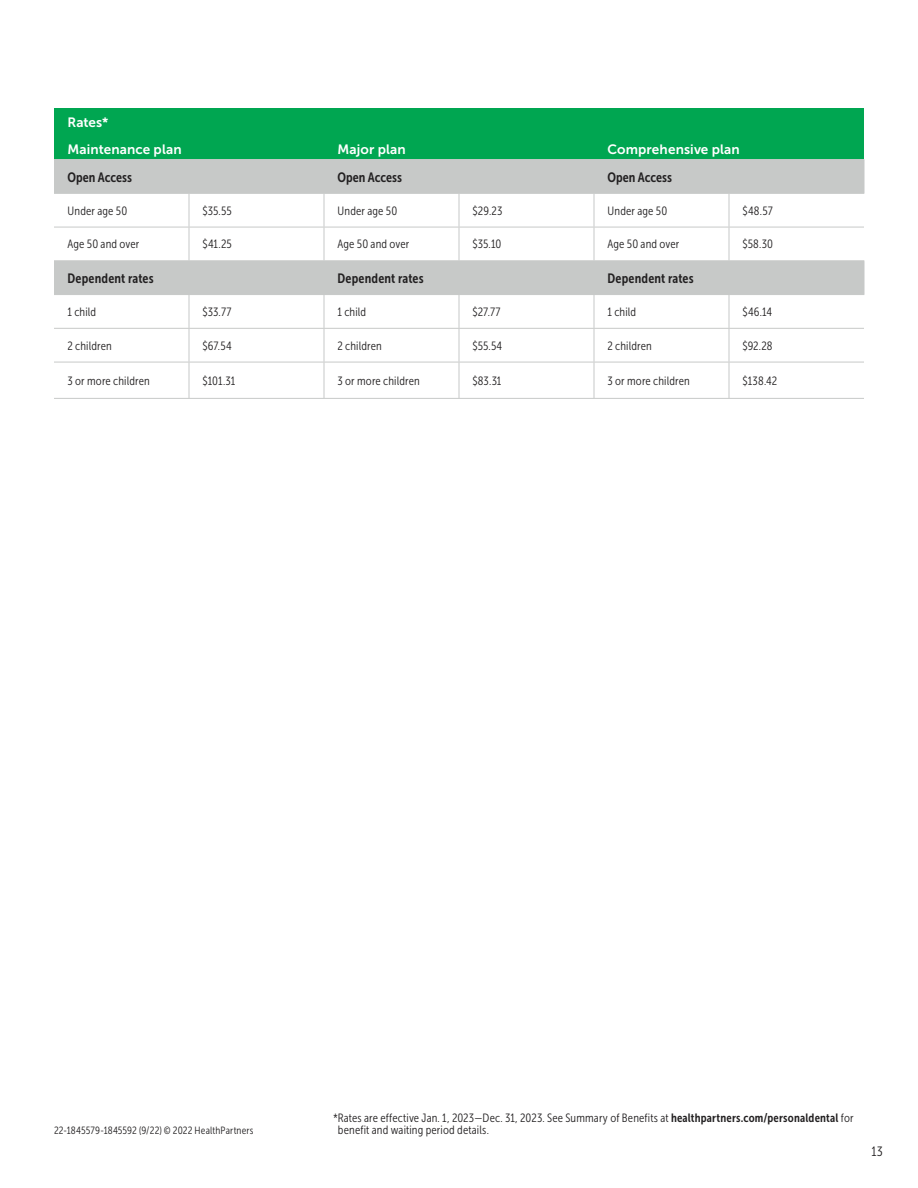
<style>
.page{position:relative;width:918px;height:1188px;background:#fff}
.page>*{position:absolute;margin:0;border:0;box-sizing:border-box;transform-origin:0 0}
.OE_Table_H2__Subhead{font:13.5px "Museo Sans Cond 700";letter-spacing:.005em;color:#222021}
.OE_Table_H1__Header{font:13.5px "Museo Sans 700";letter-spacing:.01em;color:#fff}
.t1{font:13.5px "Museo Sans Cond 300";color:#222021}
.OE_Table_Body{font:12px "Museo Sans Cond 300";letter-spacing:.01em;color:#222021}
.OE_Legal_Job{font:12px "Museo Sans Cond 300";letter-spacing:.015em;color:#222021}
.t2{font:10.5px "Museo Sans Cond 300";letter-spacing:.015em;color:#222021}
.s1{font-family:"Museo Sans Cond 700"}
</style>
<div class="page">
<div style="left:54px;top:108px;width:810px;height:51px;background:#00a651"></div>
<svg style="left:54px;top:160px;width:810px;height:134px;fill:#c7c9c8"></svg>
<hr style="left:54px;top:159px;width:135px;height:1px;background:#c7c9c8">
<hr style="left:189px;top:159px;width:135px;height:1px;background:#c7c9c8">
<hr style="left:324px;top:160px;width:1px;height:33px;background:#c7c9c8">
<hr style="left:324px;top:159px;width:135px;height:1px;background:#c7c9c8">
<hr style="left:459px;top:159px;width:135px;height:1px;background:#c7c9c8">
<hr style="left:594px;top:160px;width:1px;height:33px;background:#c7c9c8">
<hr style="left:594px;top:159px;width:135px;height:1px;background:#c7c9c8">
<hr style="left:729px;top:159px;width:135px;height:1px;background:#c7c9c8">
<hr style="left:864px;top:160px;width:1px;height:33px;background:#c7c9c8">
<hr style="left:54px;top:193px;width:135px;height:1px;background:#c7c9c8">
<hr style="left:189px;top:193px;width:135px;height:1px;background:#c7c9c8">
<hr style="left:189px;top:194px;width:1px;height:33px;background:#c7c9c8">
<hr style="left:189px;top:227px;width:1px;height:33px;background:#c7c9c8">
<hr style="left:54px;top:227px;width:135px;height:1px;background:#c7c9c8">
<hr style="left:189px;top:227px;width:135px;height:1px;background:#c7c9c8">
<hr style="left:324px;top:194px;width:1px;height:33px;background:#c7c9c8">
<hr style="left:324px;top:227px;width:1px;height:33px;background:#c7c9c8">
<hr style="left:324px;top:193px;width:135px;height:1px;background:#c7c9c8">
<hr style="left:459px;top:193px;width:135px;height:1px;background:#c7c9c8">
<hr style="left:459px;top:194px;width:1px;height:33px;background:#c7c9c8">
<hr style="left:459px;top:227px;width:1px;height:33px;background:#c7c9c8">
<hr style="left:324px;top:227px;width:135px;height:1px;background:#c7c9c8">
<hr style="left:459px;top:227px;width:135px;height:1px;background:#c7c9c8">
<hr style="left:594px;top:194px;width:1px;height:33px;background:#c7c9c8">
<hr style="left:594px;top:227px;width:1px;height:33px;background:#c7c9c8">
<hr style="left:594px;top:193px;width:135px;height:1px;background:#c7c9c8">
<hr style="left:729px;top:193px;width:135px;height:1px;background:#c7c9c8">
<hr style="left:729px;top:194px;width:1px;height:33px;background:#c7c9c8">
<hr style="left:729px;top:227px;width:1px;height:33px;background:#c7c9c8">
<hr style="left:594px;top:227px;width:135px;height:1px;background:#c7c9c8">
<hr style="left:729px;top:227px;width:135px;height:1px;background:#c7c9c8">
<hr style="left:54px;top:260px;width:135px;height:1px;background:#c7c9c8">
<hr style="left:189px;top:260px;width:135px;height:1px;background:#c7c9c8">
<hr style="left:324px;top:261px;width:1px;height:33px;background:#c7c9c8">
<hr style="left:324px;top:260px;width:135px;height:1px;background:#c7c9c8">
<hr style="left:459px;top:260px;width:135px;height:1px;background:#c7c9c8">
<hr style="left:594px;top:261px;width:1px;height:33px;background:#c7c9c8">
<hr style="left:594px;top:260px;width:135px;height:1px;background:#c7c9c8">
<hr style="left:729px;top:260px;width:135px;height:1px;background:#c7c9c8">
<hr style="left:864px;top:261px;width:1px;height:33px;background:#c7c9c8">
<hr style="left:54px;top:294px;width:135px;height:1px;background:#c7c9c8">
<hr style="left:54px;top:328px;width:135px;height:1px;background:#c7c9c8">
<hr style="left:189px;top:295px;width:1px;height:33px;background:#c7c9c8">
<hr style="left:189px;top:329px;width:1px;height:33px;background:#c7c9c8">
<hr style="left:189px;top:294px;width:135px;height:1px;background:#c7c9c8">
<hr style="left:189px;top:328px;width:135px;height:1px;background:#c7c9c8">
<hr style="left:324px;top:295px;width:1px;height:33px;background:#c7c9c8">
<hr style="left:324px;top:329px;width:1px;height:33px;background:#c7c9c8">
<hr style="left:324px;top:294px;width:135px;height:1px;background:#c7c9c8">
<hr style="left:324px;top:328px;width:135px;height:1px;background:#c7c9c8">
<hr style="left:459px;top:295px;width:1px;height:33px;background:#c7c9c8">
<hr style="left:459px;top:329px;width:1px;height:33px;background:#c7c9c8">
<hr style="left:459px;top:294px;width:135px;height:1px;background:#c7c9c8">
<hr style="left:459px;top:328px;width:135px;height:1px;background:#c7c9c8">
<hr style="left:594px;top:295px;width:1px;height:33px;background:#c7c9c8">
<hr style="left:594px;top:329px;width:1px;height:33px;background:#c7c9c8">
<hr style="left:594px;top:294px;width:135px;height:1px;background:#c7c9c8">
<hr style="left:594px;top:328px;width:135px;height:1px;background:#c7c9c8">
<hr style="left:729px;top:295px;width:1px;height:33px;background:#c7c9c8">
<hr style="left:729px;top:329px;width:1px;height:33px;background:#c7c9c8">
<hr style="left:729px;top:294px;width:135px;height:1px;background:#c7c9c8">
<hr style="left:729px;top:328px;width:135px;height:1px;background:#c7c9c8">
<hr style="left:54px;top:362px;width:135px;height:1px;background:#c7c9c8">
<hr style="left:54px;top:398px;width:135px;height:1px;background:#c7c9c8">
<hr style="left:189px;top:362px;width:1px;height:36px;background:#c7c9c8">
<hr style="left:189px;top:362px;width:135px;height:1px;background:#c7c9c8">
<hr style="left:189px;top:398px;width:135px;height:1px;background:#c7c9c8">
<hr style="left:324px;top:362px;width:1px;height:36px;background:#c7c9c8">
<hr style="left:324px;top:362px;width:135px;height:1px;background:#c7c9c8">
<hr style="left:324px;top:398px;width:135px;height:1px;background:#c7c9c8">
<hr style="left:459px;top:362px;width:1px;height:36px;background:#c7c9c8">
<hr style="left:459px;top:362px;width:135px;height:1px;background:#c7c9c8">
<hr style="left:459px;top:398px;width:135px;height:1px;background:#c7c9c8">
<hr style="left:594px;top:362px;width:1px;height:36px;background:#c7c9c8">
<hr style="left:594px;top:362px;width:135px;height:1px;background:#c7c9c8">
<hr style="left:594px;top:398px;width:135px;height:1px;background:#c7c9c8">
<hr style="left:729px;top:362px;width:1px;height:36px;background:#c7c9c8">
<hr style="left:729px;top:362px;width:135px;height:1px;background:#c7c9c8">
<hr style="left:729px;top:398px;width:135px;height:1px;background:#c7c9c8">
<h1 class="OE_Table_H1__Header" style="left:68px;top:115px;width:42px">Rates*</h1>
<h1 class="OE_Table_H1__Header" style="left:68px;top:141px;width:116px">Maintenance plan</h1>
<h1 class="OE_Table_H1__Header" style="left:338px;top:141px;width:70px">Major plan</h1>
<h1 class="OE_Table_H1__Header" style="left:608px;top:141px;width:134px">Comprehensive plan</h1>
<h2 class="OE_Table_H2__Subhead" style="left:68px;top:169px;width:66px">Open Access</h2>
<h2 class="OE_Table_H2__Subhead" style="left:338px;top:169px;width:66px">Open Access</h2>
<h2 class="OE_Table_H2__Subhead" style="left:608px;top:169px;width:66px">Open Access</h2>
<p class="OE_Table_Body" style="left:68px;top:204px;width:61px">Under age 50</p>
<p class="OE_Table_Body" style="left:202px;top:204px;width:31px">$35.55</p>
<p class="OE_Table_Body" style="left:338px;top:204px;width:61px">Under age 50</p>
<p class="OE_Table_Body" style="left:472px;top:204px;width:32px">$29.23</p>
<p class="OE_Table_Body" style="left:608px;top:204px;width:61px">Under age 50</p>
<p class="OE_Table_Body" style="left:742px;top:204px;width:32px">$48.57</p>
<p class="OE_Table_Body" style="left:68px;top:238px;width:73px">Age 50 and over</p>
<p class="OE_Table_Body" style="left:202px;top:238px;width:31px">$41.25</p>
<p class="OE_Table_Body" style="left:338px;top:238px;width:73px">Age 50 and over</p>
<p class="OE_Table_Body" style="left:472px;top:238px;width:30px">$35.10</p>
<p class="OE_Table_Body" style="left:608px;top:238px;width:73px">Age 50 and over</p>
<p class="OE_Table_Body" style="left:742px;top:238px;width:32px">$58.30</p>
<h2 class="OE_Table_H2__Subhead" style="left:68px;top:271px;width:88px">Dependent rates</h2>
<h2 class="OE_Table_H2__Subhead" style="left:338px;top:271px;width:88px">Dependent rates</h2>
<h2 class="OE_Table_H2__Subhead" style="left:608px;top:271px;width:88px">Dependent rates</h2>
<p class="OE_Table_Body" style="left:68px;top:305px;width:30px">1 child</p>
<p class="OE_Table_Body" style="left:202px;top:305px;width:30px">$33.77</p>
<p class="OE_Table_Body" style="left:338px;top:305px;width:30px">1 child</p>
<p class="OE_Table_Body" style="left:472px;top:305px;width:29px">$27.77</p>
<p class="OE_Table_Body" style="left:608px;top:305px;width:30px">1 child</p>
<p class="OE_Table_Body" style="left:742px;top:305px;width:31px">$46.14</p>
<p class="OE_Table_Body" style="left:68px;top:339px;width:46px">2 children</p>
<p class="OE_Table_Body" style="left:202px;top:339px;width:31px">$67.54</p>
<p class="OE_Table_Body" style="left:338px;top:339px;width:46px">2 children</p>
<p class="OE_Table_Body" style="left:472px;top:339px;width:31px">$55.54</p>
<p class="OE_Table_Body" style="left:608px;top:339px;width:46px">2 children</p>
<p class="OE_Table_Body" style="left:742px;top:339px;width:31px">$92.28</p>
<p class="OE_Table_Body" style="left:68px;top:374px;width:84px">3 or more children</p>
<p class="OE_Table_Body" style="left:202px;top:374px;width:34px">$101.31</p>
<p class="OE_Table_Body" style="left:338px;top:374px;width:84px">3 or more children</p>
<p class="OE_Table_Body" style="left:472px;top:374px;width:31px">$83.31</p>
<p class="OE_Table_Body" style="left:608px;top:374px;width:84px">3 or more children</p>
<p class="OE_Table_Body" style="left:742px;top:374px;width:36px">$138.42</p>
<p class="OE_Legal_Job" style="left:333px;top:1111px;width:522px">*Rates are effective Jan. 1, 2023—Dec. 31, 2023. See Summary of Benefits at <span class="s1">healthpartners.com/personaldental</span> for</p>
<p class="t2" style="left:54px;top:1125px;width:201px">22-1845579-1845592 (9/22) © 2022 HealthPartners</p>
<p class="OE_Legal_Job" style="left:338px;top:1123px;width:153px">benefit and waiting period details.</p>
<p class="t1" style="left:872px;top:1144px;width:13px">13</p>
</div>
